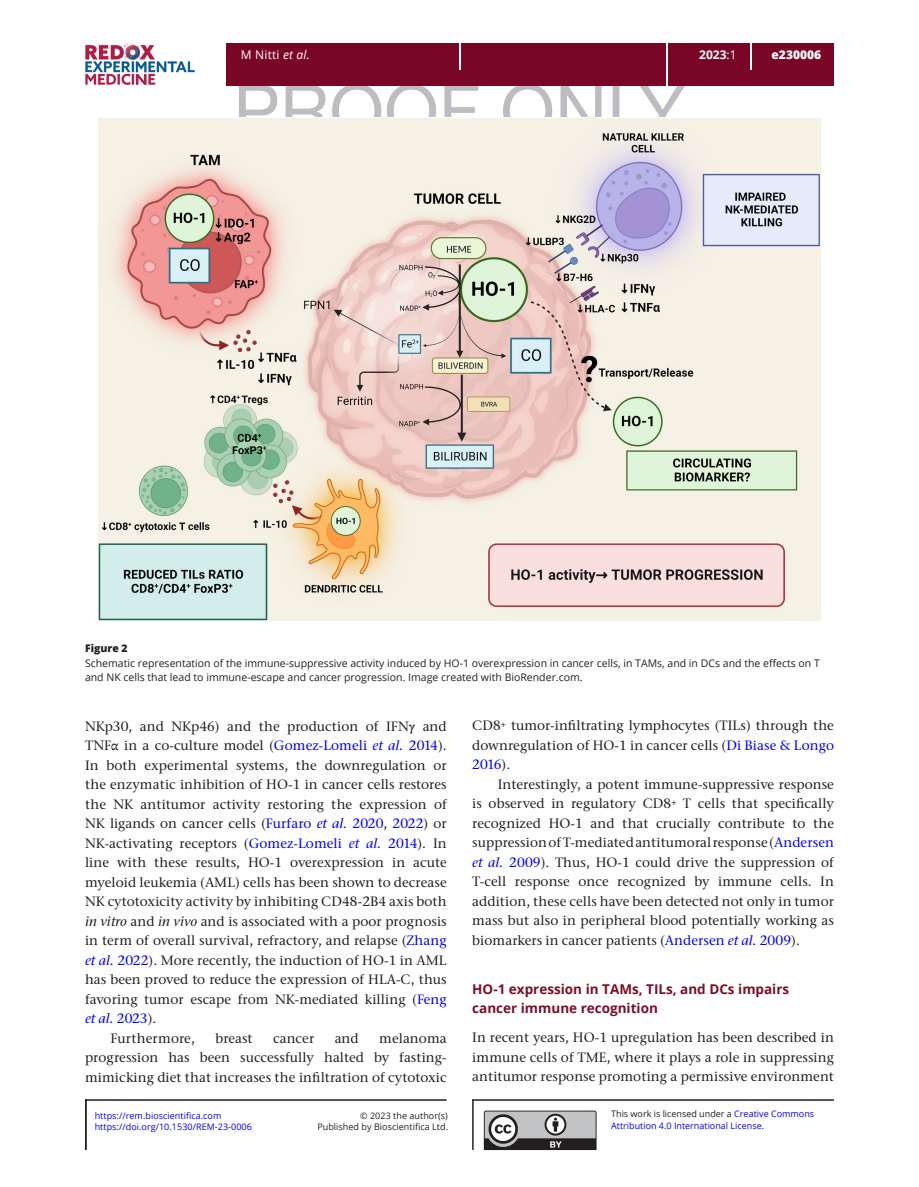
<style>
.page{position:relative;width:919px;height:1187px;background:#fff}
.page>*{position:absolute;margin:0;border:0;box-sizing:border-box;transform-origin:0 0}
.t1{font:72px "Helvetica Neue LT Pro";color:#bcbdc0}
.TXI{font:500 13.5px/19.5px "Stone Serif ITC Pro";letter-spacing:.005em;color:#231f20;text-align:justify}
.TXT{font:500 13.5px/19.5px "Stone Serif ITC Pro";letter-spacing:.005em;color:#231f20;text-align:justify}
.t2{font:700 13.5px/19.5px "Open Sans";color:#7a0f28}
.t3{font:12px "Open Sans";letter-spacing:.015em;color:#fff}
.t4{font:800 12px "Open Sans";color:#fff}
.t5{font:700 12px "Open Sans";color:#fff}
.FC{font:10.5px/14.7px "Open Sans";color:#231f20}
.FC-2{font:800 10.5px "Open Sans";color:#231f20}
.t6{font:9px/11.2px "Open Sans";color:#00f}
.t7{font:9px/11.4px "Open Sans";letter-spacing:.005em;color:#231f20;text-align:right}
.s1{font-style:italic}
.s2{font-weight:400}
.s3{font-family:"STIX Two Text"}
.s4{color:#00f}
.s5{font-style:italic;color:#00f}
.s6{color:#231f20}
</style>
<div class="page">
<div style="left:226px;top:43px;width:608px;height:42px;background:#7a0627"></div>
<hr style="left:666px;top:43px;width:2px;height:42px;background:#fff">
<svg style="left:459px;top:43px;width:1px;height:27px"></svg>
<hr style="left:750px;top:43px;width:2px;height:27px;background:#fff">
<img style="left:85px;top:43px;width:109px;height:42px">
<img style="left:98px;top:118px;width:723px;height:503px">
<svg style="left:484px;top:1110px;width:112px;height:39px;background:#919091"></svg>
<hr style="left:85px;top:1099px;width:361px;height:1px;background:#231f20">
<hr style="left:85px;top:1099px;width:2px;height:50px;background:#231f20">
<hr style="left:472px;top:1099px;width:1px;height:50px;background:#231f20">
<hr style="left:472px;top:1099px;width:361px;height:1px;background:#231f20">
<p class="t3" style="left:241px;top:47px;width:70px">M Nitti <span class="s1">et al.</span></p>
<p class="t5" style="left:699px;top:46px;width:39px">2023<span class="s2">:1</span></p>
<p class="t4" style="left:771px;top:46px;width:51px">e230006</p>
<h1 class="t1" style="left:233px;top:66px;width:454px">PROOF ONLY</h1>
<p class="FC-2" style="left:85px;top:640px;width:44px">Figure 2</p>
<p class="FC" style="left:85px;top:655px;width:736px">Schematic representation of the immune-suppressive activity induced by HO-1 overexpression in cancer cells, in TAMs, and in DCs and the effects on T and NK cells that lead to immune-escape and cancer progression. Image created with BioRender.com.</p>
<p class="TXI" style="left:85px;top:716px;width:363px">NKp30, and NKp46) and the production of IFN<span class="s3">γ</span> and TNF<span class="s3">α</span> in a co-culture model (<span class="s4">Gomez-Lomeli</span> <span class="s5">et al.</span> <span class="s4">2014</span>).<br>In both experimental systems, the downregulation or the enzymatic inhibition of HO-1 in cancer cells restores the NK antitumor activity restoring the expression of NK ligands on cancer cells (<span class="s4">Furfaro</span> <span class="s5">et al.</span> <span class="s4">2020</span>, <span class="s4">2022</span>) or NK-activating receptors (<span class="s4">Gomez-Lomeli</span> <span class="s5">et al.</span> <span class="s4">2014</span>). In line with these results, HO-1 overexpression in acute myeloid leukemia (AML) cells has been shown to decrease NK cytotoxicity activity by inhibiting CD48-2B4 axis both <span class="s1">in vitro</span> and <span class="s1">in vivo</span> and is associated with a poor prognosis in term of overall survival, refractory, and relapse (<span class="s4">Zhang </span><span class="s5">et al.</span> <span class="s4">2022</span>). More recently, the induction of HO-1 in AML has been proved to reduce the expression of HLA-C, thus favoring tumor escape from NK-mediated killing (<span class="s4">Feng </span><span class="s5">et al.</span> <span class="s4">2023</span>).</p>
<p class="TXI" style="left:110px;top:1028px;width:86px">Furthermore,</p>
<p class="TXI" style="left:215px;top:1028px;width:39px">breast</p>
<p class="TXI" style="left:273px;top:1028px;width:43px">cancer</p>
<p class="TXI" style="left:334px;top:1028px;width:26px">and</p>
<p class="TXI" style="left:85px;top:1028px;width:363px;text-indent:294px">melanoma progression has been successfully halted by fasting&shy;mimicking diet that increases the infiltration of cytotoxic</p>
<p class="TXI" style="left:472px;top:715px;width:363px">CD8<sup>+</sup> tumor-infiltrating lymphocytes (TILs) through the downregulation of HO-1 in cancer cells (<span class="s4">Di Biase &amp; Longo 2016</span>).</p>
<p class="TXI" style="left:472px;top:774px;width:363px;text-indent:26px">Interestingly, a potent immune-suppressive response is observed in regulatory CD8<sup>+</sup> T cells that specifically recognized HO-1 and that crucially contribute to the suppression of T-mediated antitumoral response (<span class="s4">Andersen </span><span class="s5">et al.</span> <span class="s4">2009</span>). Thus, HO-1 could drive the suppression of T-cell response once recognized by immune cells. In addition, these cells have been detected not only in tumor mass but also in peripheral blood potentially working as biomarkers in cancer patients (<span class="s4">Andersen</span> <span class="s5">et al.</span> <span class="s4">2009</span>).</p>
<h2 class="t2" style="left:472px;top:978px;width:318px">HO-1 expression in TAMs, TILs, and DCs impairs cancer immune recognition</h2>
<p class="TXT" style="left:472px;top:1027px;width:363px">In recent years, HO-1 upregulation has been described in immune cells of TME, where it plays a role in suppressing antitumor response promoting a permissive environment</p>
<p class="t6" style="left:95px;top:1109px;width:128px">https://rem.bioscientifica.com</p>
<p class="t7" style="left:317px;top:1109px;width:132px">© 2023 the author(s)<br>Published by Bioscientifica Ltd.</p>
<p class="t6" style="left:611px;top:1108px;width:204px"><span class="s6">This work is licensed under a</span> Creative Commons<br>Attribution 4.0 International License.</p>
<p class="t6" style="left:95px;top:1120px;width:159px">https://doi.org/10.1530/REM-23-0006</p>
</div>
